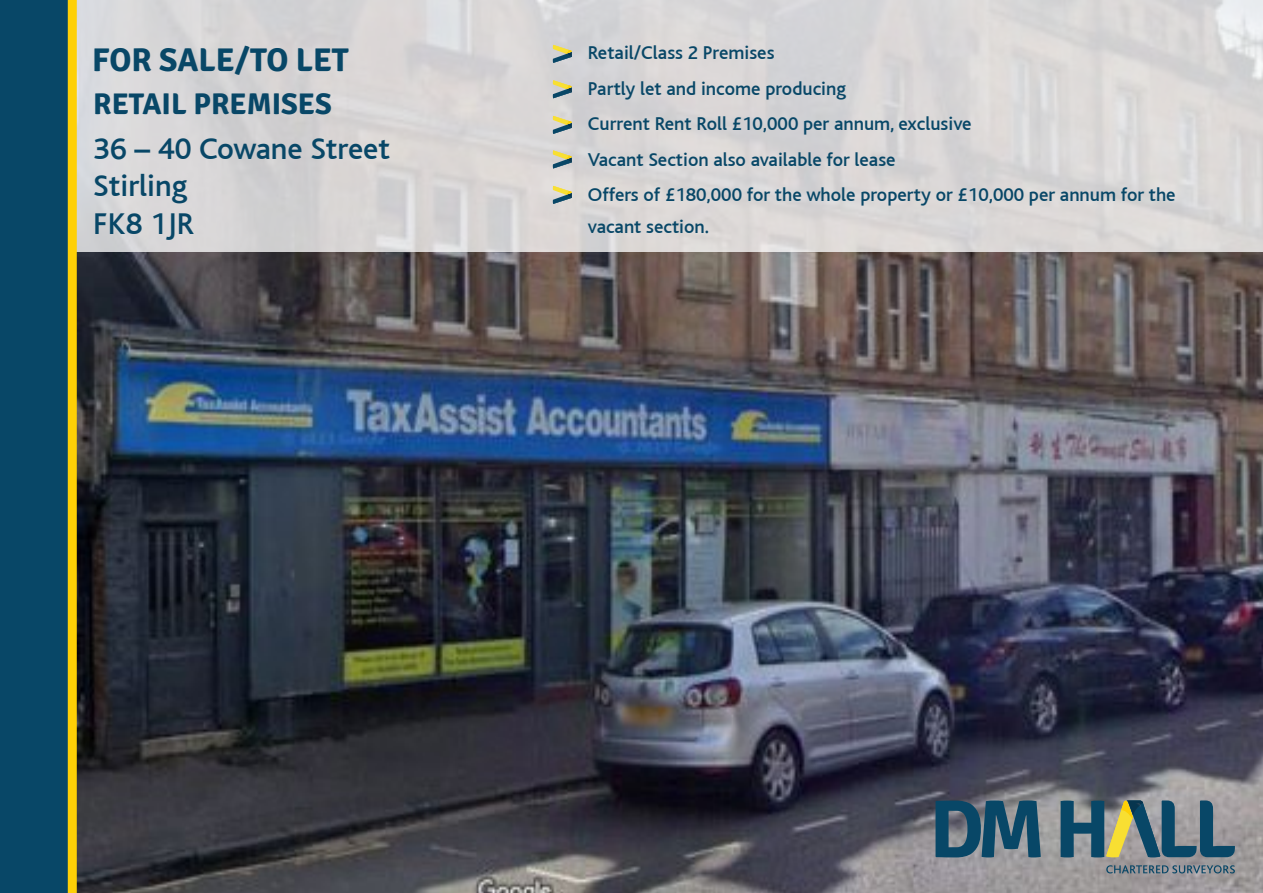
<style>
.page{position:relative;width:1263px;height:893px;background:#fff}
.page>*{position:absolute;margin:0;border:0;box-sizing:border-box;transform-origin:0 0}
.t1{font:700 33px "Signika";color:#084767}
._3_Address{font:500 31.5px "Bliss";color:#084767}
.t2{font:700 30px "Signika";color:#084767}
._4_list_text{font:500 19.5px/31.5px "Bliss";color:#084767}
</style>
<div class="page">
<img style="left:77px;top:252px;width:1186px;height:641px">
<div style="left:68px;top:0;width:1195px;height:252px;background:#d9d7d6"></div>
<svg style="left:935px;top:800px;width:106px;height:57px;background:#375f76"></svg>
<svg style="left:1106px;top:865px;width:129px;height:8px"></svg>
<svg style="left:1060px;top:800px;width:175px;height:57px;background:#647b7e"></svg>
<svg style="left:553px;top:45px;width:19px;height:18px"></svg>
<svg style="left:553px;top:80px;width:19px;height:18px"></svg>
<svg style="left:553px;top:150px;width:19px;height:18px"></svg>
<div style="left:0;top:0;width:72px;height:893px;background:#084767"></div>
<div style="left:68px;top:0;width:9px;height:893px;background:#fed006"></div>
<svg style="left:553px;top:116px;width:19px;height:18px"></svg>
<svg style="left:553px;top:186px;width:19px;height:18px"></svg>
<p class="t1" style="left:92px;top:40px;width:258px">FOR SALE/TO LET</p>
<p class="t2" style="left:93px;top:86px;width:240px">RETAIL PREMISES</p>
<p class="_3_Address" style="left:93px;top:132px;width:298px">36 – 40 Cowane Street</p>
<p class="_3_Address" style="left:93px;top:170px;width:95px">Stirling</p>
<p class="_3_Address" style="left:93px;top:207px;width:102px">FK8 1JR</p>
<p class="_4_list_text" style="left:588px;top:37px;width:188px">Retail/Class 2 Premises</p>
<p class="_4_list_text" style="left:588px;top:73px;width:260px">Partly let and income producing</p>
<p class="_4_list_text" style="left:588px;top:108px;width:385px">Current Rent Roll £10,000 per annum, exclusive</p>
<p class="_4_list_text" style="left:588px;top:144px;width:309px">Vacant Section also available for lease</p>
<p class="_4_list_text" style="left:588px;top:179px;width:589px">Offers of £180,000 for the whole property or £10,000 per annum for the vacant section.</p>
</div>
